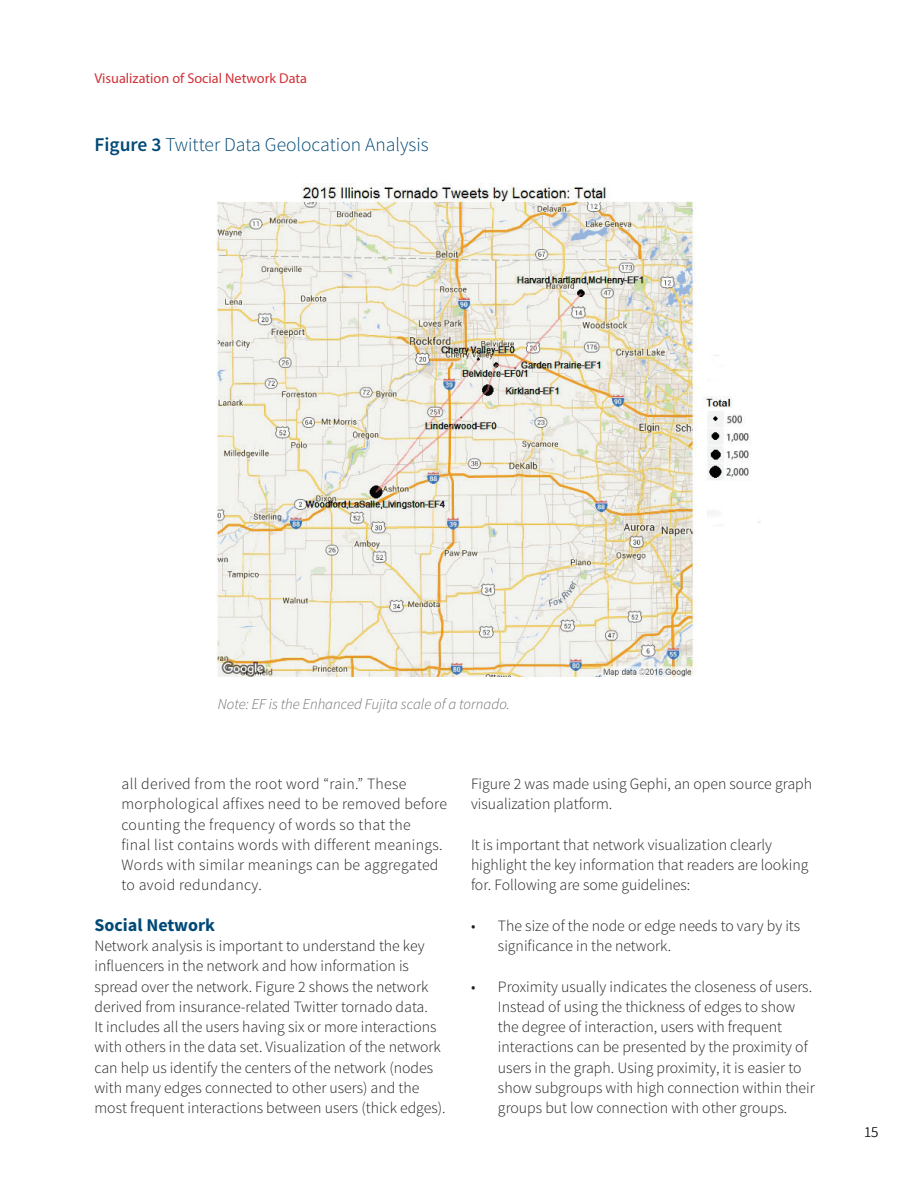
<style>
.page{position:relative;width:918px;height:1188px;background:#fff}
.page>*{position:absolute;margin:0;border:0;box-sizing:border-box;transform-origin:0 0}
.t1{font:300 19.5px "Source Sans Pro";color:#004976}
.t2{font:700 18px "Source Sans Pro";color:#004976}
.t3{font:300 15.75px/20.2px "Source Sans Pro";color:#231f20}
.t4{font:300 15.75px/20.2px "Source Sans Pro";letter-spacing:.02em;color:#231f20}
.t5{font:italic 300 15px "Source Sans Pro";color:#6c6d70}
.t6{font:300 15px "Source Sans Pro";color:#231f20}
.t7{font:14.25px "Myriad Pro";color:#d23138}
.s1{font-weight:600}
</style>
<div class="page">
<img style="left:216px;top:184px;width:545px;height:493px">
<p class="t7" style="left:94px;top:69px;width:214px">Visualization of Social Network Data</p>
<p class="t1" style="left:94px;top:133px;width:336px"><span class="s1">Figure 3</span> Twitter Data Geolocation Analysis</p>
<p class="t5" style="left:218px;top:695px;width:294px">Note: EF is the Enhanced Fujita scale of a tornado.</p>
<p class="t4" style="left:122px;top:774px;width:327px">all derived from the root word “rain.” These morphological affixes need to be removed before counting the frequency of words so that the<br>final list contains words with different meanings.<br>Words with similar meanings can be aggregated to avoid redundancy.</p>
<p class="t2" style="left:94px;top:913px;width:122px">Social Network</p>
<p class="t3" style="left:94px;top:936px;width:353px">Network analysis is important to understand the key influencers in the network and how information is spread over the network. Figure 2 shows the network derived from insurance-related Twitter tornado data.<br>It includes all the users having six or more interactions with others in the data set. Visualization of the network can help us identify the centers of the network (nodes with many edges connected to other users) and the most frequent interactions between users (thick edges).</p>
<p class="t3" style="left:471px;top:774px;width:343px">Figure 2 was made using Gephi, an open source graph visualization platform.</p>
<p class="t3" style="left:471px;top:835px;width:339px">It is important that network visualization clearly highlight the key information that readers are looking for. Following are some guidelines:</p>
<p class="t3" style="left:498px;top:916px;width:304px;text-indent:-27px">• The size of the node or edge needs to vary by its significance in the network.</p>
<p class="t3" style="left:498px;top:976px;width:318px;text-indent:-27px">• Proximity usually indicates the closeness of users.<br>Instead of using the thickness of edges to show the degree of interaction, users with frequent interactions can be presented by the proximity of users in the graph. Using proximity, it is easier to show subgroups with high connection within their groups but low connection with other groups.</p>
<p class="t6" style="left:864px;top:1123px;width:16px">15</p>
</div>
